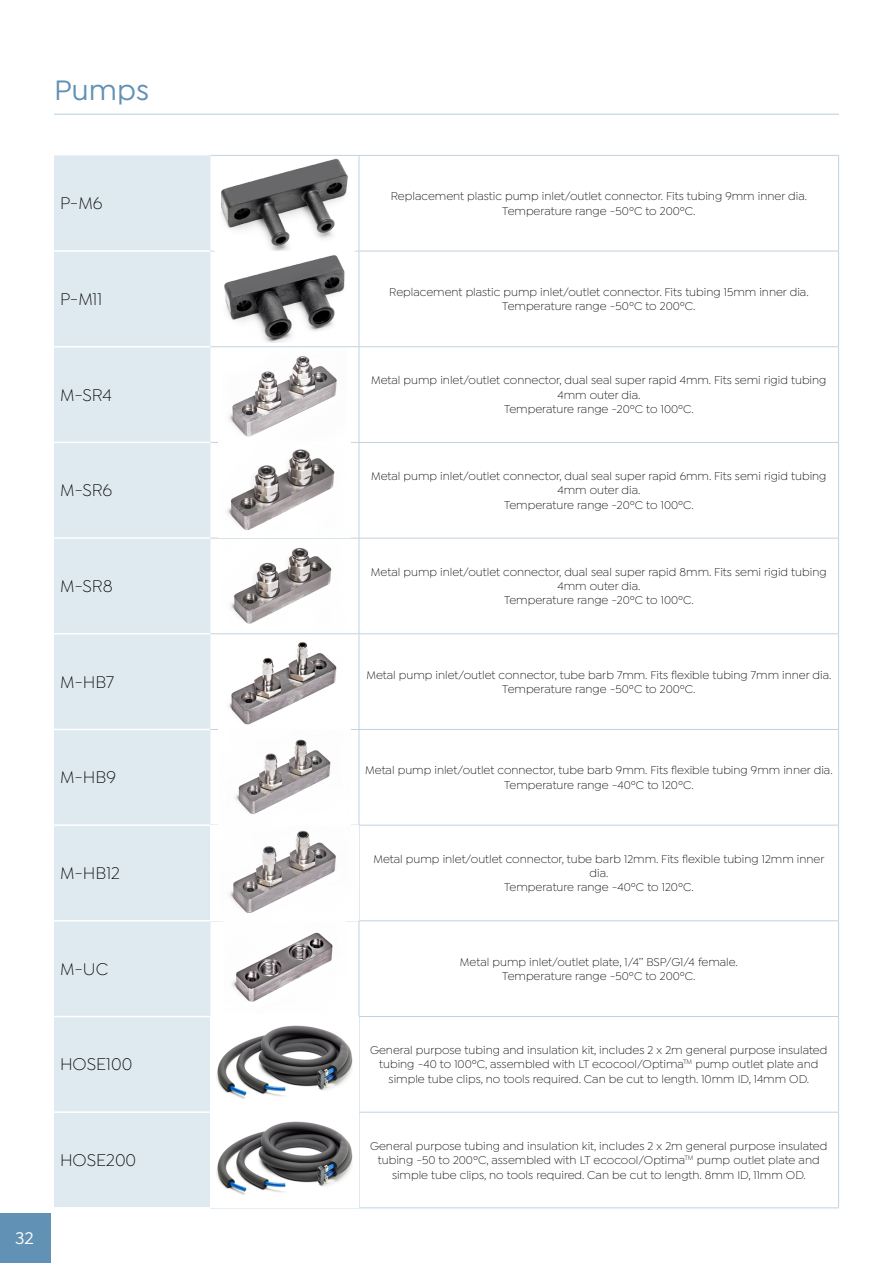
<style>
.page{position:relative;width:893px;height:1263px;background:#fff}
.page>*{position:absolute;margin:0;border:0;box-sizing:border-box;transform-origin:0 0}
.t1{font:500 30px "Isidora Sans";color:#6191b4}
.t2{font:300 18px "Isidora Sans";color:#000}
.t3{font:500 18px "Isidora Sans";color:#fff}
.t4{font:300 12px/14.4px "Isidora Sans";color:#000;text-align:center}
</style>
<div class="page">
<hr style="left:54px;top:114px;width:785px;height:1px;background:#d0dee9">
<div style="left:54px;top:155px;width:156px;height:1052px;background:#dfe9f0"></div>
<hr style="left:54px;top:250px;width:156px;height:2px;background:#fff">
<hr style="left:54px;top:346px;width:156px;height:1px;background:#fff">
<hr style="left:54px;top:442px;width:156px;height:1px;background:#fff">
<hr style="left:54px;top:537px;width:156px;height:2px;background:#fff">
<hr style="left:54px;top:633px;width:156px;height:1px;background:#fff">
<hr style="left:54px;top:729px;width:156px;height:1px;background:#fff">
<hr style="left:54px;top:824px;width:156px;height:2px;background:#fff">
<hr style="left:54px;top:920px;width:156px;height:1px;background:#fff">
<hr style="left:54px;top:1016px;width:156px;height:1px;background:#fff">
<hr style="left:54px;top:1111px;width:156px;height:2px;background:#fff">
<hr style="left:210px;top:155px;width:149px;height:1px;background:#c0d3e1">
<hr style="left:359px;top:156px;width:1px;height:95px;background:#c0d3e1">
<hr style="left:359px;top:155px;width:480px;height:1px;background:#c0d3e1">
<hr style="left:838px;top:156px;width:1px;height:95px;background:#c0d3e1">
<hr style="left:210px;top:251px;width:149px;height:1px;background:#c0d3e1">
<hr style="left:210px;top:346px;width:149px;height:1px;background:#c0d3e1">
<hr style="left:210px;top:442px;width:149px;height:1px;background:#c0d3e1">
<hr style="left:210px;top:538px;width:149px;height:1px;background:#c0d3e1">
<hr style="left:210px;top:633px;width:149px;height:1px;background:#c0d3e1">
<hr style="left:210px;top:729px;width:149px;height:1px;background:#c0d3e1">
<hr style="left:210px;top:920px;width:149px;height:1px;background:#c0d3e1">
<hr style="left:210px;top:1016px;width:149px;height:1px;background:#c0d3e1">
<hr style="left:210px;top:1207px;width:149px;height:1px;background:#c0d3e1">
<hr style="left:359px;top:251px;width:1px;height:95px;background:#c0d3e1">
<hr style="left:359px;top:347px;width:1px;height:95px;background:#c0d3e1">
<hr style="left:359px;top:443px;width:1px;height:95px;background:#c0d3e1">
<hr style="left:359px;top:538px;width:1px;height:95px;background:#c0d3e1">
<hr style="left:359px;top:634px;width:1px;height:95px;background:#c0d3e1">
<hr style="left:359px;top:730px;width:1px;height:95px;background:#c0d3e1">
<hr style="left:359px;top:825px;width:1px;height:95px;background:#c0d3e1">
<hr style="left:359px;top:921px;width:1px;height:95px;background:#c0d3e1">
<hr style="left:359px;top:1017px;width:1px;height:95px;background:#c0d3e1">
<hr style="left:359px;top:1112px;width:1px;height:95px;background:#c0d3e1">
<hr style="left:359px;top:251px;width:480px;height:1px;background:#c0d3e1">
<hr style="left:838px;top:251px;width:1px;height:95px;background:#c0d3e1">
<hr style="left:838px;top:347px;width:1px;height:95px;background:#c0d3e1">
<hr style="left:838px;top:443px;width:1px;height:95px;background:#c0d3e1">
<hr style="left:838px;top:538px;width:1px;height:95px;background:#c0d3e1">
<hr style="left:838px;top:634px;width:1px;height:95px;background:#c0d3e1">
<hr style="left:838px;top:730px;width:1px;height:95px;background:#c0d3e1">
<hr style="left:838px;top:825px;width:1px;height:95px;background:#c0d3e1">
<hr style="left:838px;top:921px;width:1px;height:95px;background:#c0d3e1">
<hr style="left:838px;top:1017px;width:1px;height:95px;background:#c0d3e1">
<hr style="left:838px;top:1112px;width:1px;height:95px;background:#c0d3e1">
<hr style="left:359px;top:346px;width:480px;height:1px;background:#c0d3e1">
<hr style="left:359px;top:442px;width:480px;height:1px;background:#c0d3e1">
<hr style="left:359px;top:538px;width:480px;height:1px;background:#c0d3e1">
<hr style="left:359px;top:633px;width:480px;height:1px;background:#c0d3e1">
<hr style="left:359px;top:729px;width:480px;height:1px;background:#c0d3e1">
<hr style="left:359px;top:825px;width:480px;height:1px;background:#c0d3e1">
<hr style="left:359px;top:920px;width:480px;height:1px;background:#c0d3e1">
<hr style="left:359px;top:1016px;width:480px;height:1px;background:#c0d3e1">
<hr style="left:359px;top:1112px;width:480px;height:1px;background:#c0d3e1">
<hr style="left:359px;top:1207px;width:480px;height:1px;background:#c0d3e1">
<img style="left:214px;top:158px;width:141px;height:184px">
<img style="left:229px;top:356px;width:108px;height:81px">
<img style="left:227px;top:449px;width:108px;height:81px">
<img style="left:230px;top:548px;width:102px;height:76px">
<img style="left:229px;top:642px;width:108px;height:83px">
<img style="left:235px;top:739px;width:96px;height:75px">
<img style="left:229px;top:830px;width:107px;height:83px">
<img style="left:232px;top:932px;width:101px;height:70px">
<img style="left:217px;top:1025px;width:136px;height:170px">
<div style="left:0;top:1213px;width:50px;height:50px;background:#6191b4"></div>
<h1 class="t1" style="left:54px;top:73px;width:97px">Pumps</h1>
<h2 class="t2" style="left:60px;top:194px;width:44px">P-M6</h2>
<p class="t4" style="left:391px;top:189px;width:418px">Replacement plastic pump inlet/outlet connector. Fits tubing 9mm inner dia.<br>Temperature range -50ºC to 200ºC.</p>
<h2 class="t2" style="left:60px;top:289px;width:44px">P-M11</h2>
<p class="t4" style="left:389px;top:285px;width:421px">Replacement plastic pump inlet/outlet connector. Fits tubing 15mm inner dia.<br>Temperature range -50ºC to 200ºC.</p>
<h2 class="t2" style="left:60px;top:385px;width:53px">M-SR4</h2>
<h2 class="t2" style="left:60px;top:481px;width:54px">M-SR6</h2>
<h2 class="t2" style="left:60px;top:576px;width:54px">M-SR8</h2>
<p class="t4" style="left:371px;top:373px;width:457px">Metal pump inlet/outlet connector, dual seal super rapid 4mm. Fits semi rigid tubing<br>4mm outer dia.<br>Temperature range -20ºC to 100ºC.</p>
<p class="t4" style="left:371px;top:469px;width:457px">Metal pump inlet/outlet connector, dual seal super rapid 6mm. Fits semi rigid tubing<br>4mm outer dia.<br>Temperature range -20ºC to 100ºC.</p>
<p class="t4" style="left:371px;top:564px;width:457px">Metal pump inlet/outlet connector, dual seal super rapid 8mm. Fits semi rigid tubing<br>4mm outer dia.<br>Temperature range -20ºC to 100ºC.</p>
<h2 class="t2" style="left:60px;top:672px;width:56px">M-HB7</h2>
<p class="t4" style="left:366px;top:667px;width:467px">Metal pump inlet/outlet connector, tube barb 7mm. Fits flexible tubing 7mm inner dia.<br>Temperature range -50ºC to 200ºC.</p>
<h2 class="t3" style="left:15px;top:1228px;width:20px">32</h2>
<h2 class="t2" style="left:60px;top:768px;width:58px">M-HB9</h2>
<p class="t4" style="left:365px;top:763px;width:469px">Metal pump inlet/outlet connector, tube barb 9mm. Fits flexible tubing 9mm inner dia.<br>Temperature range -40ºC to 120ºC.</p>
<h2 class="t2" style="left:60px;top:863px;width:62px">M-HB12</h2>
<p class="t4" style="left:373px;top:851px;width:453px">Metal pump inlet/outlet connector, tube barb 12mm. Fits flexible tubing 12mm inner dia.<br>Temperature range -40ºC to 120ºC.</p>
<h2 class="t2" style="left:60px;top:959px;width:50px">M-UC</h2>
<p class="t4" style="left:460px;top:954px;width:280px">Metal pump inlet/outlet plate, 1/4’’ BSP/G1/4 female.<br>Temperature range -50ºC to 200ºC.</p>
<h2 class="t2" style="left:60px;top:1055px;width:74px">HOSE100</h2>
<h2 class="t2" style="left:60px;top:1150px;width:78px">HOSE200</h2>
<p class="t4" style="left:370px;top:1043px;width:459px">General purpose tubing and insulation kit, includes 2 x 2m general purpose insulated tubing -40 to 100ºC, assembled with LT ecocool/Optima<sup>TM</sup> pump outlet plate and simple tube clips, no tools required. Can be cut to length. 10mm ID, 14mm OD.</p>
<p class="t4" style="left:370px;top:1138px;width:459px">General purpose tubing and insulation kit, includes 2 x 2m general purpose insulated tubing -50 to 200ºC, assembled with LT ecocool/Optima<sup>TM</sup> pump outlet plate and simple tube clips, no tools required. Can be cut to length. 8mm ID, 11mm OD.</p>
</div>
